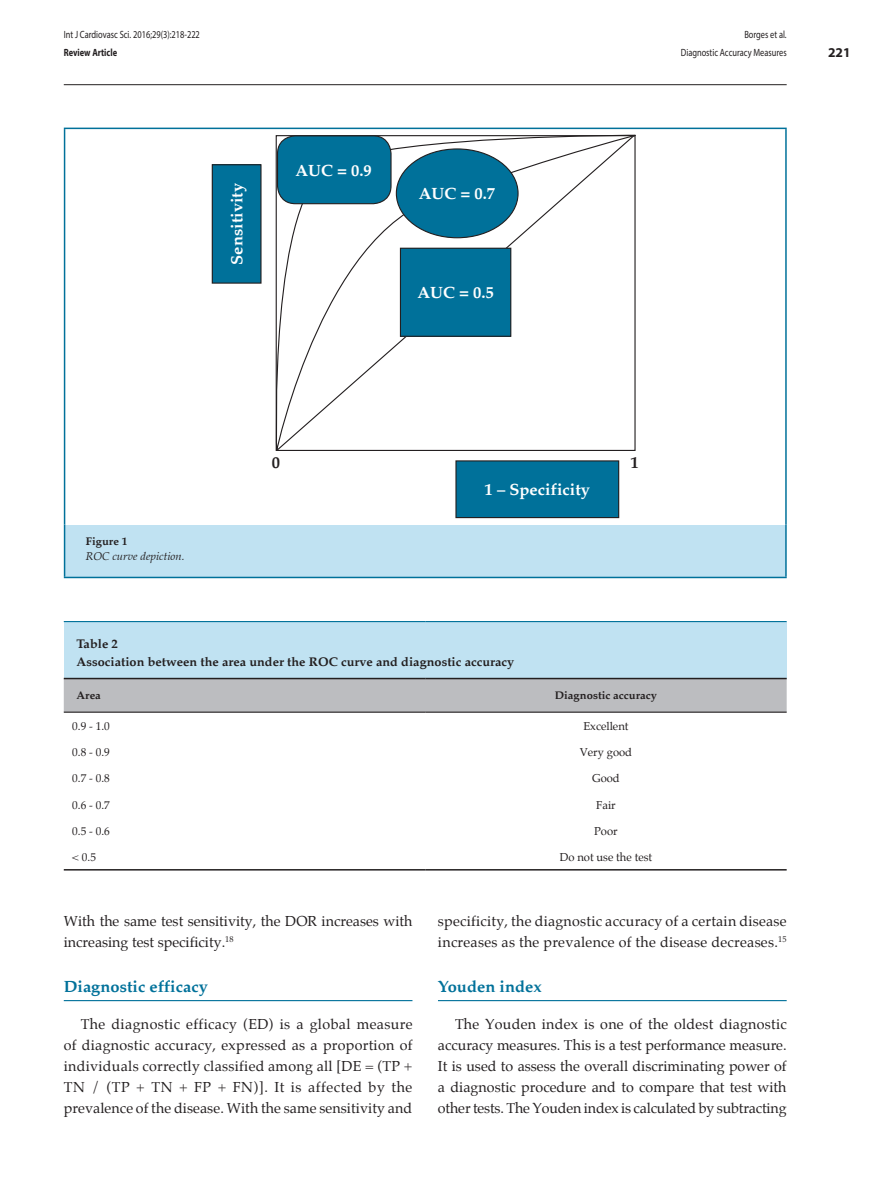
<style>
.page{position:relative;width:893px;height:1191px;background:#fff}
.page>*{position:absolute;margin:0;border:0;box-sizing:border-box;transform-origin:0 0}
.t1{font:700 16.5px "Palatino";color:#fff}
._1_-_Titulo-materia{font:700 16.5px "Palatino";color:#00719a}
.t2{font:700 16.5px "Palatino";color:#231f20}
._4_-_Texto-Basico{font:14.25px/20.9px "Palatino";letter-spacing:.005em;color:#231f20}
.t3{font:700 13.5px "Myriad Pro";color:#231f20}
._1_-_Titulo-Tabela{font:700 12.75px "Palatino";color:#231f20}
._3_-_Corpo-tabela{font:11.25px "Palatino";color:#231f20}
._2_-_Sub-titulo{font:700 11.25px "Palatino";color:#231f20}
._7_-_Legenda-figura{font:italic 11.25px "Palatino";color:#231f20}
._7_-_Legenda-figura-2{font:700 11.25px "Palatino";color:#231f20}
.t4{font:10.5px/18px "Myriad Pro";color:#231f20;text-align:right;scale:.8 1}
.t5{font:700 10.5px "Myriad Pro";color:#231f20;scale:.8 1}
</style>
<div class="page">
<hr style="left:64px;top:84px;width:723px;height:1px;background:#231f20">
<div style="left:65px;top:524px;width:721px;height:53px;background:#c0e2f2"></div>
<hr style="left:64px;top:524px;width:1px;height:53px;background:#00719a">
<hr style="left:785px;top:524px;width:2px;height:53px;background:#00719a">
<hr style="left:64px;top:577px;width:723px;height:1px;background:#00719a">
<hr style="left:64px;top:128px;width:723px;height:1px;background:#00719a">
<hr style="left:64px;top:129px;width:1px;height:395px;background:#00719a">
<hr style="left:785px;top:129px;width:2px;height:395px;background:#00719a">
<svg style="left:275px;top:134px;width:361px;height:317px"></svg>
<div style="left:277px;top:136px;width:114px;height:68px;background:#00719a;border-radius:18px"></div>
<div style="left:277px;top:135px;width:115px;height:69px;border:1px solid #231f20;border-radius:18px"></div>
<div style="left:400px;top:248px;width:111px;height:88px;background:#00719a"></div>
<div style="left:400px;top:248px;width:111px;height:89px;border:1px solid #231f20"></div>
<div style="left:212px;top:165px;width:49px;height:118px;background:#00719a"></div>
<div style="left:212px;top:164px;width:50px;height:120px;border:1px solid #231f20"></div>
<div style="left:456px;top:461px;width:163px;height:56px;background:#00719a"></div>
<div style="left:455px;top:460px;width:164px;height:58px;border:1px solid #231f20"></div>
<div style="left:396px;top:149px;width:122px;height:89px;background:#00719a;border-radius:50%"></div>
<div style="left:64px;top:621px;width:723px;height:57px;background:#c0e2f2"></div>
<div style="left:64px;top:679px;width:723px;height:32px;background:#bcbdc0"></div>
<hr style="left:64px;top:711px;width:361px;height:1px;background:#231f20">
<hr style="left:425px;top:711px;width:362px;height:1px;background:#231f20">
<hr style="left:64px;top:678px;width:361px;height:1px;background:#231f20">
<hr style="left:425px;top:678px;width:362px;height:1px;background:#231f20">
<hr style="left:64px;top:869px;width:361px;height:1px;background:#231f20">
<hr style="left:425px;top:869px;width:362px;height:1px;background:#231f20">
<hr style="left:64px;top:621px;width:361px;height:1px;background:#00719a">
<hr style="left:425px;top:621px;width:362px;height:1px;background:#00719a">
<hr style="left:64px;top:1000px;width:348px;height:1px;background:#00719a">
<hr style="left:438px;top:1000px;width:349px;height:1px;background:#00719a">
<p class="t4" style="left:64px;top:25px;width:172px">Int J Cardiovasc Sci. 2016;29(3):218-222</p>
<p class="t5" style="left:64px;top:45px;width:68px">Review Article</p>
<p class="t1" style="left:227px;top:265px;width:83px;rotate:-90deg">Sensitivity</p>
<p class="t1" style="left:295px;top:160px;width:78px">AUC = 0.9</p>
<p class="t1" style="left:419px;top:184px;width:78px">AUC = 0.7</p>
<p class="t1" style="left:417px;top:283px;width:78px">AUC = 0.5</p>
<p class="t4" style="left:681px;top:25px;width:134px">Borges et al.<br>Diagnostic Accuracy Measures</p>
<p class="t3" style="left:828px;top:44px;width:24px">221</p>
<p class="t2" style="left:272px;top:452px;width:10px">0</p>
<p class="t2" style="left:631px;top:452px;width:10px">1</p>
<p class="_7_-_Legenda-figura-2" style="left:86px;top:535px;width:43px">Figure 1</p>
<p class="_7_-_Legenda-figura" style="left:86px;top:550px;width:100px">ROC curve depiction.</p>
<p class="t1" style="left:485px;top:480px;width:107px">1 – Specificity</p>
<p class="_1_-_Titulo-Tabela" style="left:77px;top:636px;width:43px">Table 2</p>
<p class="_1_-_Titulo-Tabela" style="left:77px;top:654px;width:439px">Association between the area under the ROC curve and diagnostic accuracy</p>
<p class="_2_-_Sub-titulo" style="left:77px;top:689px;width:26px">Area</p>
<p class="_2_-_Sub-titulo" style="left:555px;top:689px;width:104px">Diagnostic accuracy</p>
<p class="_3_-_Corpo-tabela" style="left:72px;top:719px;width:39px">0.9 - 1.0</p>
<p class="_3_-_Corpo-tabela" style="left:583px;top:719px;width:47px">Excellent</p>
<p class="_3_-_Corpo-tabela" style="left:72px;top:746px;width:39px">0.8 - 0.9</p>
<p class="_3_-_Corpo-tabela" style="left:580px;top:746px;width:54px">Very good</p>
<p class="_3_-_Corpo-tabela" style="left:72px;top:772px;width:39px">0.7 - 0.8</p>
<p class="_3_-_Corpo-tabela" style="left:592px;top:772px;width:29px">Good</p>
<p class="_3_-_Corpo-tabela" style="left:72px;top:798px;width:39px">0.6 - 0.7</p>
<p class="_3_-_Corpo-tabela" style="left:596px;top:798px;width:21px">Fair</p>
<p class="_3_-_Corpo-tabela" style="left:72px;top:824px;width:39px">0.5 - 0.6</p>
<p class="_3_-_Corpo-tabela" style="left:594px;top:824px;width:25px">Poor</p>
<p class="_3_-_Corpo-tabela" style="left:72px;top:851px;width:25px">&lt; 0.5</p>
<p class="_3_-_Corpo-tabela" style="left:560px;top:851px;width:94px">Do not use the test</p>
<p class="_4_-_Texto-Basico" style="left:64px;top:911px;width:350px">With the same test sensitivity, the DOR increases with increasing test specificity.<sup>18</sup></p>
<p class="_1_-_Titulo-materia" style="left:64px;top:976px;width:146px">Diagnostic efficacy</p>
<p class="_4_-_Texto-Basico" style="left:64px;top:1014px;width:350px;text-align:justify;text-indent:17px">The diagnostic efficacy (ED) is a global measure of diagnostic accuracy, expressed as a proportion of individuals correctly classified among all [DE = (TP + TN / (TP + TN + FP + FN)]. It is affected by the prevalence of the disease. With the same sensitivity and</p>
<p class="_4_-_Texto-Basico" style="left:438px;top:911px;width:350px">specificity, the diagnostic accuracy of a certain disease increases as the prevalence of the disease decreases.<sup>15</sup></p>
<p class="_1_-_Titulo-materia" style="left:438px;top:976px;width:105px">Youden index</p>
<p class="_4_-_Texto-Basico" style="left:438px;top:1014px;width:350px;text-align:justify;text-indent:17px">The Youden index is one of the oldest diagnostic accuracy measures. This is a test performance measure.<br>It is used to assess the overall discriminating power of a diagnostic procedure and to compare that test with other tests. The Youden index is calculated by subtracting</p>
</div>
